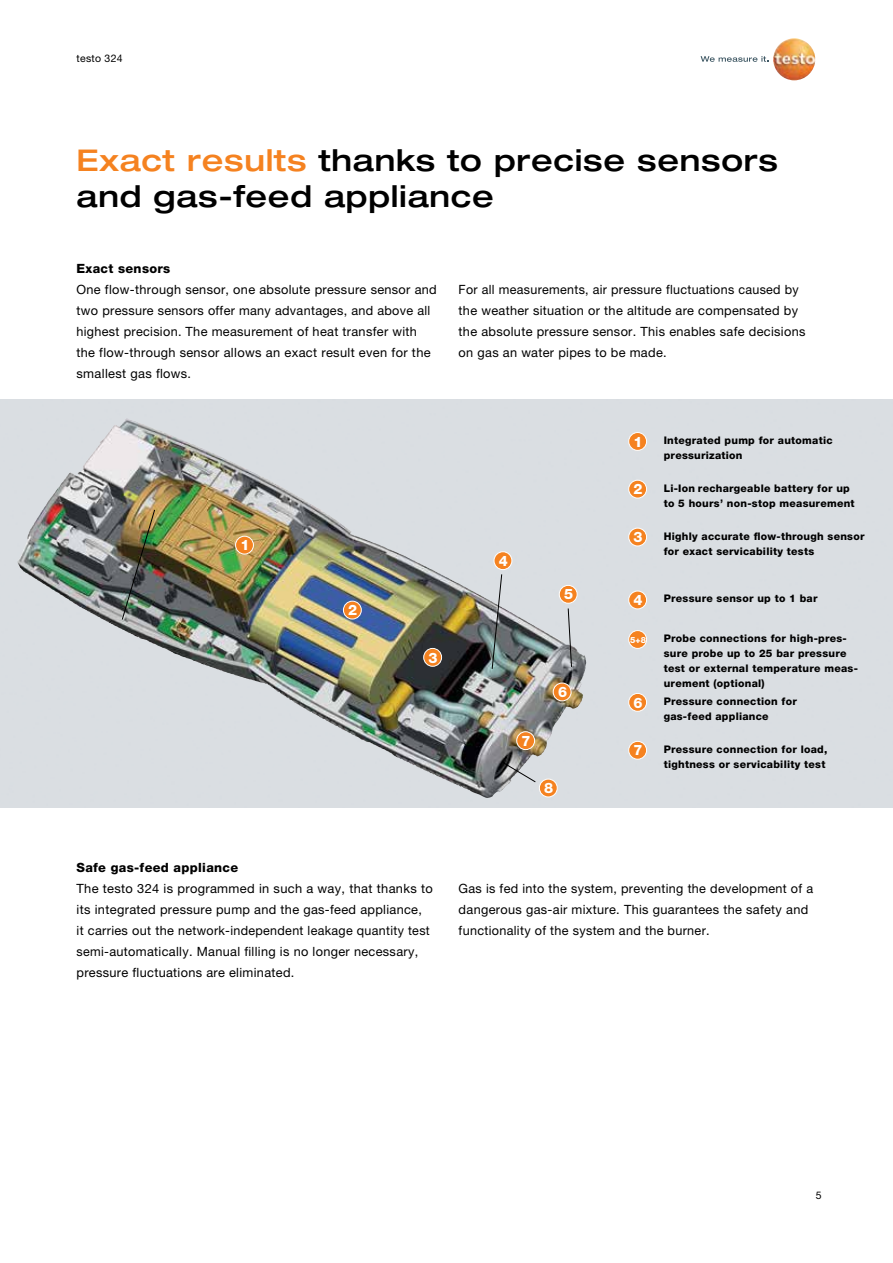
<style>
.page{position:relative;width:893px;height:1263px;background:#fff}
.page>*{position:absolute;margin:0;border:0;box-sizing:border-box;transform-origin:0 0}
.t1{font:500 expanded 30px/36px "Helvetica Neue LTW1 G";letter-spacing:.025em;color:#000}
.t2{font:800 14.4px "Helvetica Neue LTW1 G";color:#fff}
.t3{font:12.75px/21px "Helvetica Neue LTW1 G";letter-spacing:.025em;color:#000}
.t4{font:800 12.75px "Helvetica Neue LTW1 G";letter-spacing:.025em;color:#000}
.t5{font:800 10.5px/15px "Helvetica Neue LTW1 G";letter-spacing:.025em;color:#000}
.t6{font:10.5px "Helvetica Neue LTW1 G";letter-spacing:.025em;color:#000}
.t7{font:800 8.55px "Helvetica Neue LTW1 G";color:#fff}
.s1{color:#f58220}
</style>
<div class="page">
<img style="left:0;top:400px;width:893px;height:408px">
<img style="left:84px;top:418px;width:43px;height:46px">
<img style="left:122px;top:509px;width:33px;height:111px">
<div style="left:236px;top:536px;width:17px;height:18px;background:#f58220;border-radius:50%"></div>
<div style="left:235px;top:536px;width:19px;height:18px;border:1px solid #fff;border-radius:50%"></div>
<div style="left:343px;top:601px;width:18px;height:18px;background:#f58220;border-radius:50%"></div>
<div style="left:343px;top:601px;width:19px;height:18px;border:1px solid #fff;border-radius:50%"></div>
<div style="left:424px;top:648px;width:18px;height:18px;background:#f58220;border-radius:50%"></div>
<div style="left:423px;top:648px;width:19px;height:19px;border:1px solid #fff;border-radius:50%"></div>
<div style="left:494px;top:552px;width:18px;height:18px;background:#f58220;border-radius:50%"></div>
<div style="left:494px;top:551px;width:18px;height:19px;border:1px solid #fff;border-radius:50%"></div>
<div style="left:559px;top:585px;width:18px;height:18px;background:#f58220;border-radius:50%"></div>
<div style="left:559px;top:585px;width:18px;height:18px;border:1px solid #fff;border-radius:50%"></div>
<div style="left:553px;top:683px;width:18px;height:18px;background:#f58220;border-radius:50%"></div>
<div style="left:553px;top:683px;width:18px;height:18px;border:1px solid #fff;border-radius:50%"></div>
<div style="left:629px;top:432px;width:18px;height:18px;background:#f58220;border-radius:50%"></div>
<div style="left:628px;top:432px;width:19px;height:19px;border:1px solid #fff;border-radius:50%"></div>
<div style="left:629px;top:480px;width:18px;height:18px;background:#f58220;border-radius:50%"></div>
<div style="left:628px;top:480px;width:19px;height:18px;border:1px solid #fff;border-radius:50%"></div>
<div style="left:629px;top:528px;width:18px;height:18px;background:#f58220;border-radius:50%"></div>
<div style="left:628px;top:528px;width:19px;height:18px;border:1px solid #fff;border-radius:50%"></div>
<div style="left:629px;top:591px;width:18px;height:18px;background:#f58220;border-radius:50%"></div>
<div style="left:628px;top:591px;width:19px;height:18px;border:1px solid #fff;border-radius:50%"></div>
<div style="left:629px;top:630px;width:18px;height:18px;background:#f58220;border-radius:50%"></div>
<div style="left:628px;top:630px;width:19px;height:19px;border:1px solid #fff;border-radius:50%"></div>
<div style="left:629px;top:693px;width:18px;height:18px;background:#f58220;border-radius:50%"></div>
<div style="left:628px;top:693px;width:19px;height:19px;border:1px solid #fff;border-radius:50%"></div>
<div style="left:629px;top:741px;width:18px;height:18px;background:#f58220;border-radius:50%"></div>
<div style="left:628px;top:741px;width:19px;height:18px;border:1px solid #fff;border-radius:50%"></div>
<div style="left:517px;top:732px;width:18px;height:18px;background:#f58220;border-radius:50%"></div>
<div style="left:516px;top:731px;width:19px;height:19px;border:1px solid #fff;border-radius:50%"></div>
<div style="left:539px;top:779px;width:18px;height:18px;background:#f58220;border-radius:50%"></div>
<div style="left:539px;top:779px;width:18px;height:18px;border:1px solid #fff;border-radius:50%"></div>
<svg style="left:492px;top:574px;width:10px;height:95px"></svg>
<svg style="left:568px;top:608px;width:4px;height:59px"></svg>
<svg style="left:502px;top:762px;width:34px;height:20px"></svg>
<img style="left:773px;top:38px;width:42px;height:42px;border-radius:21px">
<svg style="left:701px;top:56px;width:67px;height:6px"></svg>
<p class="t6" style="left:77px;top:51px;width:48px">testo 324</p>
<h1 class="t1" style="left:77px;top:142px;width:703px"><span class="s1">Exact results</span> thanks to precise sensors and gas-feed appliance</h1>
<p class="t4" style="left:77px;top:261px;width:95px">Exact sensors</p>
<p class="t3" style="left:77px;top:279px;width:362px">One flow-through sensor, one absolute pressure sensor and two pressure sensors offer many advantages, and above all highest precision. The measurement of heat transfer with the flow-through sensor allows an exact result even for the smallest gas flows.</p>
<p class="t3" style="left:459px;top:279px;width:348px">For all measurements, air pressure fluctuations caused by the weather situation or the altitude are compensated by the absolute pressure sensor. This enables safe decisions on gas an water pipes to be made.</p>
<p class="t2" style="left:240px;top:537px;width:11px">1</p>
<p class="t2" style="left:348px;top:601px;width:11px">2</p>
<p class="t2" style="left:428px;top:649px;width:11px">3</p>
<p class="t2" style="left:499px;top:552px;width:11px">4</p>
<p class="t2" style="left:564px;top:586px;width:11px">5</p>
<p class="t2" style="left:558px;top:683px;width:11px">6</p>
<p class="t2" style="left:522px;top:732px;width:11px">7</p>
<p class="t2" style="left:544px;top:779px;width:11px">8</p>
<p class="t2" style="left:633px;top:433px;width:11px">1</p>
<p class="t2" style="left:633px;top:481px;width:11px">2</p>
<p class="t2" style="left:633px;top:528px;width:11px">3</p>
<p class="t2" style="left:633px;top:591px;width:11px">4</p>
<p class="t7" style="left:630px;top:634px;width:18px">5+8</p>
<p class="t2" style="left:633px;top:694px;width:11px">6</p>
<p class="t2" style="left:633px;top:742px;width:11px">7</p>
<p class="t5" style="left:664px;top:433px;width:170px">Integrated pump for automatic pressurization</p>
<p class="t5" style="left:664px;top:481px;width:192px">Li-Ion rechargeable battery for up to 5 hours’ non-stop measurement</p>
<p class="t5" style="left:664px;top:529px;width:202px">Highly accurate flow-through sensor for exact servicability tests</p>
<p class="t5" style="left:664px;top:591px;width:155px">Pressure sensor up to 1 bar</p>
<p class="t5" style="left:664px;top:631px;width:196px">Probe connections for high-pres&shy;sure probe up to 25 bar pressure test or external temperature meas&shy;urement (optional)</p>
<p class="t5" style="left:664px;top:694px;width:135px">Pressure connection for gas-feed appliance</p>
<p class="t5" style="left:664px;top:742px;width:165px">Pressure connection for load, tightness or servicability test</p>
<p class="t4" style="left:77px;top:859px;width:163px">Safe gas-feed appliance</p>
<p class="t3" style="left:77px;top:877px;width:358px">The testo 324 is programmed in such a way, that thanks to its integrated pressure pump and the gas-feed appliance,<br>it carries out the network-independent leakage quantity test semi-automatically. Manual filling is no longer necessary, pressure fluctuations are eliminated.</p>
<p class="t3" style="left:459px;top:877px;width:356px">Gas is fed into the system, preventing the development of a dangerous gas-air mixture. This guarantees the safety and functionality of the system and the burner.</p>
<p class="t6" style="left:816px;top:1188px;width:7px">5</p>
</div>
